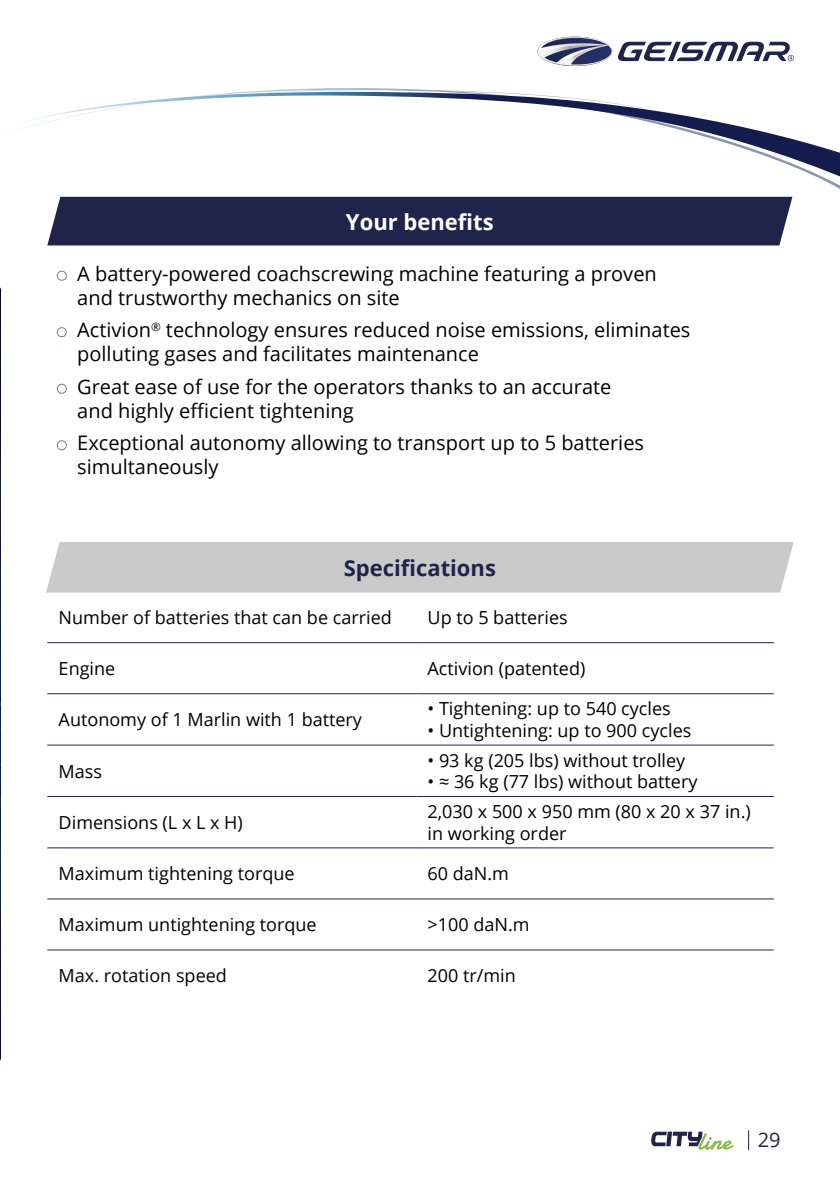
<style>
.page{position:relative;width:840px;height:1191px;background:#fff}
.page>*{position:absolute;margin:0;border:0;box-sizing:border-box;transform-origin:0 0}
.t1{font:700 22px "Open Sans";color:#21244a}
.t2{font:700 22px "Open Sans";color:#fff}
.t3{font:20px/24px "Open Sans";color:#000}
.t4{font:20px "Open Sans";color:#21244a}
.t5{font:18px/21.6px "Open Sans";color:#000}
</style>
<div class="page">
<svg style="left:244px;top:88px;width:595px;height:101px"></svg>
<svg style="left:30px;top:92px;width:809px;height:89px"></svg>
<svg style="left:537px;top:37px;width:256px;height:29px"></svg>
<img style="left:0;top:287px;width:1px;height:774px">
<div style="left:47px;top:197px;width:745px;height:48px;background:#21244a"></div>
<div style="left:46px;top:542px;width:748px;height:51px;background:#cacaca"></div>
<div style="left:57px;top:271px;width:10px;height:10px;border:1px solid #807792;border-radius:50%"></div>
<div style="left:57px;top:327px;width:10px;height:10px;border:1px solid #807792;border-radius:50%"></div>
<div style="left:57px;top:384px;width:10px;height:10px;border:1px solid #807792;border-radius:50%"></div>
<div style="left:57px;top:440px;width:10px;height:10px;border:1px solid #807792;border-radius:50%"></div>
<hr style="left:47px;top:642px;width:369px;height:1px;background:#21244a">
<hr style="left:416px;top:642px;width:357px;height:1px;background:#21244a">
<hr style="left:47px;top:693px;width:369px;height:1px;background:#21244a">
<hr style="left:416px;top:693px;width:357px;height:1px;background:#21244a">
<hr style="left:47px;top:744px;width:369px;height:1px;background:#21244a">
<hr style="left:416px;top:744px;width:357px;height:1px;background:#21244a">
<hr style="left:47px;top:796px;width:369px;height:1px;background:#21244a">
<hr style="left:416px;top:796px;width:357px;height:1px;background:#21244a">
<hr style="left:47px;top:847px;width:369px;height:1px;background:#21244a">
<hr style="left:416px;top:847px;width:357px;height:1px;background:#21244a">
<hr style="left:47px;top:898px;width:369px;height:1px;background:#21244a">
<hr style="left:416px;top:898px;width:357px;height:1px;background:#21244a">
<hr style="left:47px;top:949px;width:369px;height:1px;background:#21244a">
<hr style="left:416px;top:949px;width:357px;height:1px;background:#21244a">
<svg style="left:651px;top:1131px;width:82px;height:18px"></svg>
<p class="t2" style="left:346px;top:206px;width:149px">Your benefits</p>
<p class="t3" style="left:77px;top:261px;width:580px">A battery-powered coachscrewing machine featuring a proven and trustworthy mechanics on site</p>
<p class="t3" style="left:77px;top:317px;width:614px">Activion<sup>®</sup> technology ensures reduced noise emissions, eliminates polluting gases and facilitates maintenance</p>
<p class="t3" style="left:77px;top:374px;width:535px">Great ease of use for the operators thanks to an accurate and highly efficient tightening</p>
<p class="t3" style="left:77px;top:430px;width:568px">Exceptional autonomy allowing to transport up to 5 batteries simultaneously</p>
<p class="t1" style="left:343px;top:552px;width:154px">Specifications</p>
<p class="t5" style="left:59px;top:606px;width:334px">Number of batteries that can be carried</p>
<p class="t5" style="left:427px;top:606px;width:142px">Up to 5 batteries</p>
<p class="t5" style="left:59px;top:657px;width:58px">Engine</p>
<p class="t5" style="left:427px;top:657px;width:159px">Activion (patented)</p>
<p class="t5" style="left:59px;top:708px;width:305px">Autonomy of 1 Marlin with 1 battery</p>
<p class="t5" style="left:427px;top:697px;width:244px">• Tightening: up to 540 cycles</p>
<p class="t5" style="left:427px;top:719px;width:265px">• Untightening: up to 900 cycles</p>
<p class="t5" style="left:59px;top:760px;width:45px">Mass</p>
<p class="t5" style="left:427px;top:749px;width:259px">• 93 kg (205 lbs) without trolley</p>
<p class="t5" style="left:427px;top:770px;width:271px">• ≈ 36 kg (77 lbs) without battery</p>
<p class="t5" style="left:59px;top:811px;width:186px">Dimensions (L x L x H)</p>
<p class="t5" style="left:427px;top:800px;width:324px">2,030 x 500 x 950 mm (80 x 20 x 37 in.) in working order</p>
<p class="t5" style="left:59px;top:862px;width:237px">Maximum tightening torque</p>
<p class="t5" style="left:427px;top:862px;width:83px">60 daN.m</p>
<p class="t5" style="left:59px;top:913px;width:259px">Maximum untightening torque</p>
<p class="t5" style="left:427px;top:913px;width:104px">&gt;100 daN.m</p>
<p class="t5" style="left:59px;top:964px;width:170px">Max. rotation speed</p>
<p class="t5" style="left:427px;top:964px;width:90px">200 tr/min</p>
<p class="t4" style="left:757px;top:1126px;width:24px">29</p>
</div>
